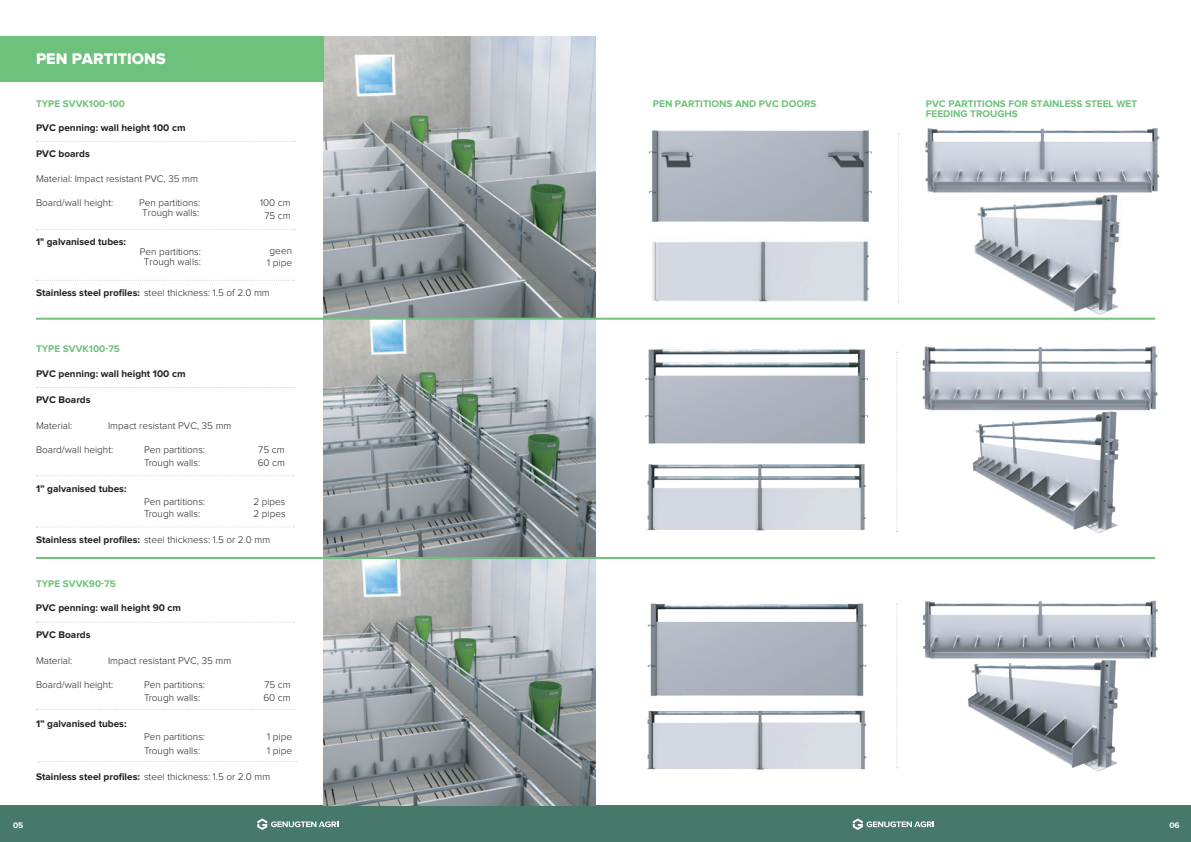
<style>
.page{position:relative;width:1191px;height:842px;background:#fff}
.page>*{position:absolute;margin:0;border:0;box-sizing:border-box;transform-origin:0 0}
.t1{font:16px "Proxima Nova Extrabld";color:#fff}
.t2{font:300 10px/10px "Proxima Nova";color:#231f20;text-align:center}
.t3{font:700 10px "Proxima Nova";color:#231f20}
.t4{font:700 10px/10px "Proxima Nova";color:#6ec17c}
.t5{font:700 8.3px "Proxima Nova";color:#fff}
.s1{font-weight:700}
</style>
<div class="page">
<div style="left:0;top:805px;width:1191px;height:37px;background:#46796a"></div>
<svg style="left:852px;top:818px;width:81px;height:12px"></svg>
<svg style="left:257px;top:818px;width:81px;height:12px"></svg>
<img style="left:323px;top:36px;width:272px;height:520px">
<img style="left:323px;top:556px;width:272px;height:250px">
<svg style="left:36px;top:387px;width:259px;height:1px"></svg>
<svg style="left:36px;top:475px;width:258px;height:1px"></svg>
<svg style="left:37px;top:141px;width:258px;height:1px"></svg>
<svg style="left:36px;top:229px;width:259px;height:1px"></svg>
<svg style="left:36px;top:280px;width:258px;height:1px"></svg>
<svg style="left:36px;top:622px;width:258px;height:1px"></svg>
<svg style="left:36px;top:709px;width:258px;height:1px"></svg>
<svg style="left:39px;top:761px;width:258px;height:1px"></svg>
<svg style="left:36px;top:526px;width:258px;height:1px"></svg>
<div style="left:0;top:36px;width:323px;height:46px;background:#6ec17c"></div>
<img style="left:967px;top:202px;width:156px;height:116px">
<img style="left:925px;top:128px;width:235px;height:74px">
<img style="left:652px;top:241px;width:217px;height:61px">
<svg style="left:898px;top:134px;width:1px;height:169px"></svg>
<img style="left:648px;top:130px;width:224px;height:92px">
<img style="left:922px;top:346px;width:236px;height:65px">
<img style="left:963px;top:408px;width:161px;height:125px">
<svg style="left:896px;top:352px;width:2px;height:180px"></svg>
<img style="left:645px;top:349px;width:224px;height:95px">
<img style="left:647px;top:464px;width:219px;height:67px">
<img style="left:967px;top:668px;width:151px;height:103px">
<img style="left:922px;top:600px;width:236px;height:68px">
<svg style="left:896px;top:603px;width:2px;height:165px"></svg>
<img style="left:647px;top:603px;width:220px;height:93px">
<img style="left:647px;top:710px;width:220px;height:60px">
<hr style="left:36px;top:318px;width:1119px;height:2px;background:#6ec17c">
<hr style="left:36px;top:557px;width:1119px;height:2px;background:#6ec17c">
<h1 class="t1" style="left:36px;top:51px;width:131px">PEN PARTITIONS</h1>
<p class="t4" style="left:36px;top:99px;width:90px">TYPE SVVK100-100</p>
<p class="t3" style="left:36px;top:123px;width:151px">PVC penning: wall height 100 cm</p>
<p class="t3" style="left:36px;top:149px;width:55px">PVC boards</p>
<p class="t2" style="left:36px;top:174px;width:163px">Material: Impact resistant PVC, 35 mm</p>
<p class="t2" style="left:36px;top:198px;width:79px">Board/wall height:</p>
<p class="t2" style="left:139px;top:198px;width:63px">Pen partitions:<br>Trough walls:</p>
<p class="t2" style="left:260px;top:198px;width:32px">100 cm</p>
<p class="t2" style="left:264px;top:211px;width:28px">75 cm</p>
<p class="t3" style="left:36px;top:237px;width:91px">1" galvanised tubes:</p>
<p class="t2" style="left:140px;top:247px;width:63px">Pen partitions:<br>Trough walls:</p>
<p class="t2" style="left:267px;top:245px;width:26px;line-height:12.1px;text-align:left">geen<br>1 pipe</p>
<p class="t2" style="left:36px;top:288px;width:235px"><span class="s1">Stainless steel profiles:</span> steel thickness: 1.5 of 2.0 mm</p>
<p class="t4" style="left:36px;top:344px;width:85px">TYPE SVVK100-75</p>
<p class="t3" style="left:36px;top:369px;width:151px">PVC penning: wall height 100 cm</p>
<p class="t3" style="left:36px;top:395px;width:56px">PVC Boards</p>
<p class="t2" style="left:36px;top:421px;width:38px">Material:</p>
<p class="t2" style="left:108px;top:421px;width:125px">Impact resistant PVC, 35 mm</p>
<p class="t2" style="left:36px;top:445px;width:79px">Board/wall height:</p>
<p class="t2" style="left:144px;top:445px;width:63px">Pen partitions:</p>
<p class="t2" style="left:258px;top:445px;width:28px">75 cm</p>
<p class="t2" style="left:144px;top:458px;width:58px">Trough walls:</p>
<p class="t2" style="left:258px;top:458px;width:29px">60 cm</p>
<p class="t3" style="left:36px;top:484px;width:92px">1” galvanised tubes:</p>
<p class="t2" style="left:144px;top:497px;width:63px">Pen partitions:</p>
<p class="t2" style="left:253px;top:497px;width:34px">2 pipes</p>
<p class="t2" style="left:144px;top:509px;width:58px">Trough walls:</p>
<p class="t2" style="left:253px;top:510px;width:34px">2 pipes</p>
<p class="t2" style="left:36px;top:535px;width:236px"><span class="s1">Stainless steel profiles:</span> steel thickness: 1.5 or 2.0 mm</p>
<p class="t4" style="left:36px;top:579px;width:81px">TYPE SVVK90-75</p>
<p class="t3" style="left:36px;top:603px;width:147px">PVC penning: wall height 90 cm</p>
<p class="t3" style="left:36px;top:630px;width:56px">PVC Boards</p>
<p class="t2" style="left:36px;top:656px;width:38px">Material:</p>
<p class="t2" style="left:108px;top:656px;width:125px">Impact resistant PVC, 35 mm</p>
<p class="t2" style="left:36px;top:680px;width:79px">Board/wall height:</p>
<p class="t2" style="left:144px;top:680px;width:63px">Pen partitions:</p>
<p class="t2" style="left:264px;top:680px;width:28px">75 cm</p>
<p class="t2" style="left:144px;top:693px;width:58px">Trough walls:</p>
<p class="t2" style="left:263px;top:693px;width:29px">60 cm</p>
<p class="t3" style="left:36px;top:719px;width:92px">1” galvanised tubes:</p>
<p class="t2" style="left:144px;top:732px;width:63px">Pen partitions:</p>
<p class="t2" style="left:267px;top:732px;width:26px">1 pipe</p>
<p class="t2" style="left:144px;top:746px;width:58px">Trough walls:</p>
<p class="t2" style="left:267px;top:746px;width:26px">1 pipe</p>
<p class="t2" style="left:36px;top:772px;width:236px"><span class="s1">Stainless steel profiles:</span> steel thickness: 1.5 or 2.0 mm</p>
<p class="t4" style="left:653px;top:99px;width:165px">PEN PARTITIONS AND PVC DOORS</p>
<p class="t4" style="left:925px;top:99px;width:213px">PVC PARTITIONS FOR STAINLESS STEEL WET<br>FEEDING TROUGHS</p>
<p class="t5" style="left:13px;top:821px;width:12px">05</p>
<p class="t5" style="left:1169px;top:821px;width:12px">06</p>
</div>
